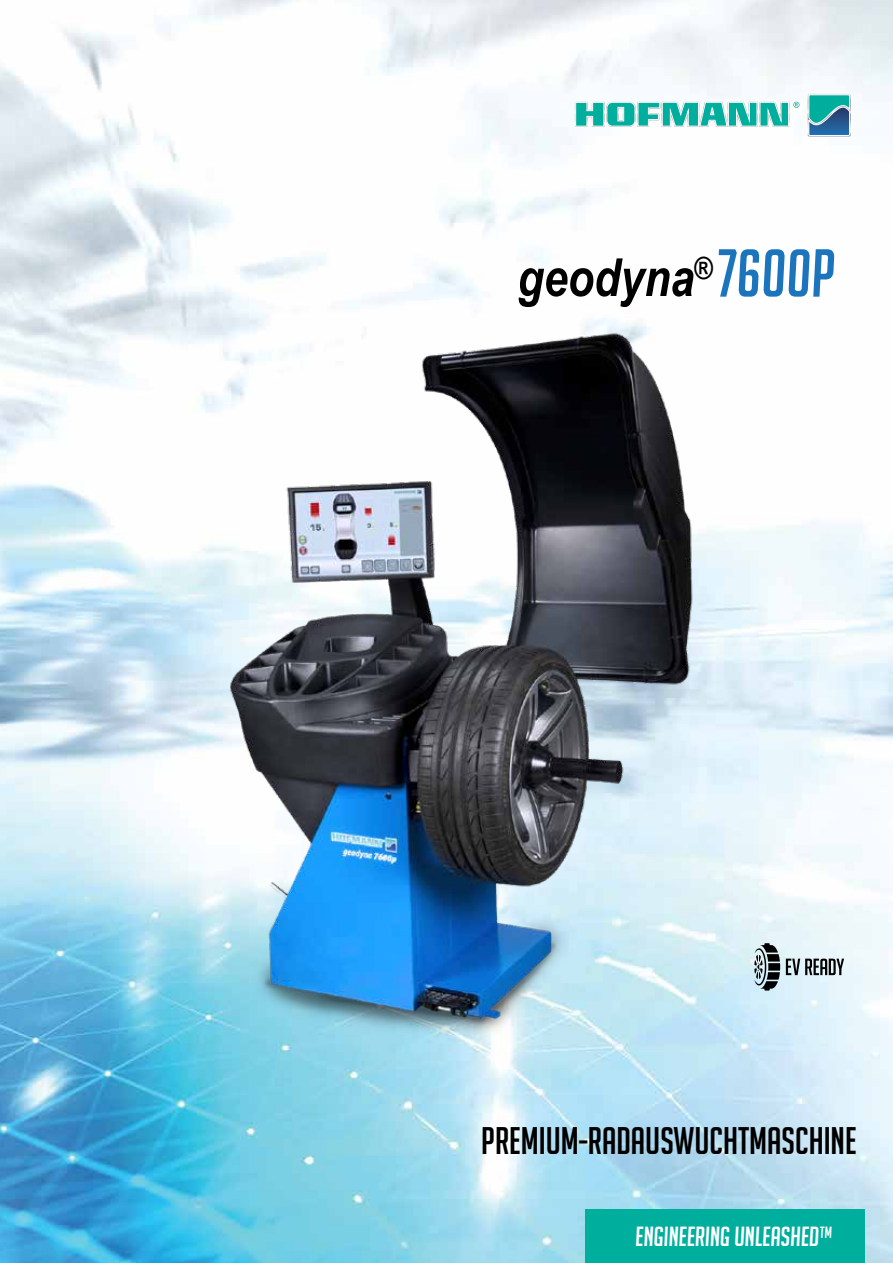
<style>
.page{position:relative;width:893px;height:1263px;background:#fff}
.page>*{position:absolute;margin:0;border:0;box-sizing:border-box;transform-origin:0 0}
.t1{font:italic 700 52.5px "Arial Narrow";color:#000}
.t2{font:37.5px "Big Noodle Titling";color:#000}
.t3{font:italic 27px "Big Noodle Titling";color:#fff}
.s1{font-family:"Big Noodle Titling";font-weight:400;font-size:66px;color:#1c75bc}
</style>
<div class="page">
<img style="left:0;top:0;width:893px;height:1263px">
<div style="left:585px;top:1209px;width:280px;height:54px;background:#00ae9e"></div>
<div style="left:807px;top:92px;width:45px;height:45px;border:2px solid #fff"></div>
<svg style="left:573px;top:99px;width:229px;height:39px"></svg>
<svg style="left:808px;top:93px;width:43px;height:44px;background:#439cac"></svg>
<img style="left:184px;top:315px;width:529px;height:795px">
<svg style="left:786px;top:959px;width:58px;height:16px"></svg>
<svg style="left:754px;top:943px;width:26px;height:47px"></svg>
<h1 class="t1" style="left:517px;top:238px;width:320px">geodyna<sup>®</sup><span class="s1">7600P</span></h1>
<p class="t2" style="left:481px;top:1121px;width:377px">PREMIUM-RADAUSWUCHTMASCHINE</p>
<p class="t3" style="left:636px;top:1221px;width:198px">ENGINEERING UNLEASHED™</p>
</div>
